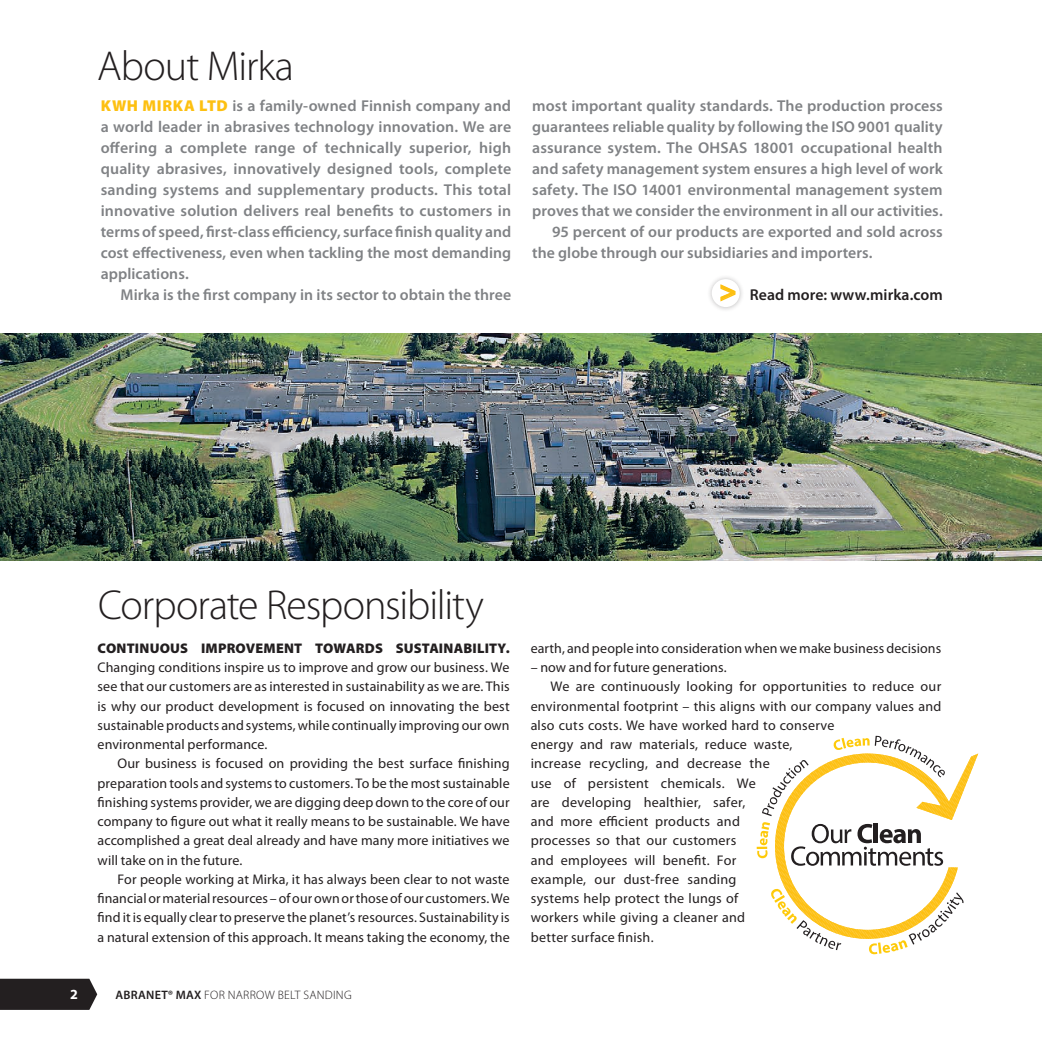
<style>
.page{position:relative;width:1042px;height:1042px;background:#fff}
.page>*{position:absolute;margin:0;border:0;box-sizing:border-box;transform-origin:0 0}
.t{font:300 42px "Myriad Pro";letter-spacing:-.02em;color:#231f20}
.t1{font:700 28.35px "Myriad Pro";color:#fdc011}
.Products{font:600 15.75px/21px "Myriad Pro";letter-spacing:.005em;color:#808285;text-align:justify}
.Products-2{font:600 15.75px "Myriad Pro";letter-spacing:.005em;color:#231f20}
.t-2{font:14px/19.2px "Myriad Pro";letter-spacing:.015em;color:#231f20;text-align:justify}
.t2{font:700 14px "Myriad Pro";color:#fff}
.t3{font:300 12.25px "Myriad Pro";letter-spacing:.02em;color:#231f20}
.s1{font-weight:900;color:#fdc011}
.s2{font-weight:900}
.s3{font-weight:600}
</style>
<div class="page">
<svg style="left:0;top:978px;width:98px;height:32px;background:#322f30"></svg>
<div style="left:706px;top:274px;width:39px;height:38px;background:#231f20;opacity:.3"></div>
<div style="left:712px;top:279px;width:28px;height:28px;background:#fff;border-radius:50%"></div>
<svg style="left:720px;top:283px;width:17px;height:19px"></svg>
<svg style="left:757px;top:736px;width:221px;height:218px"></svg>
<img style="left:0;top:334px;width:1042px;height:226px">
<p class="t" style="left:97px;top:43px;width:198px">About Mirka</p>
<p class="Products" style="left:101px;top:95px;width:412px"><span class="s1">KWH MIRKA LTD</span> is a family-owned Finnish company and a world leader in abrasives technology innovation. We are offering a complete range of technically superior, high quality abrasives, innovatively designed tools, complete sanding systems and supplementary products. This total innovative solution delivers real benefits to customers in terms of speed, first-class efficiency, surface finish quality and cost effectiveness, even when tackling the most demanding applications.</p>
<p class="Products" style="left:121px;top:284px;width:392px">Mirka is the first company in its sector to obtain the three</p>
<p class="Products" style="left:532px;top:95px;width:412px">most important quality standards. The production process guarantees reliable quality by following the ISO 9001 quality assurance system. The OHSAS 18001 occupational health and safety management system ensures a high level of work safety. The ISO 14001 environmental management system proves that we consider the environment in all our activities.</p>
<p class="Products" style="left:532px;top:221px;width:412px;text-indent:20px">95 percent of our products are exported and sold across the globe through our subsidiaries and importers.</p>
<p class="t1" style="left:719px;top:275px;width:18px">&gt;</p>
<p class="Products-2" style="left:750px;top:286px;width:194px">Read more: www.mirka.com</p>
<p class="t" style="left:98px;top:582px;width:387px">Corporate Responsibility</p>
<p class="t-2" style="left:98px;top:639px;width:414px"><span class="s2">CONTINUOUS IMPROVEMENT TOWARDS SUSTAINABILITY.<br></span>Changing conditions inspire us to improve and grow our business. We see that our customers are as interested in sustainability as we are. This is why our product development is focused on innovating the best sustainable products and systems, while continually improving our own environmental performance.</p>
<p class="t-2" style="left:98px;top:754px;width:414px;text-indent:20px">Our business is focused on providing the best surface finishing preparation tools and systems to customers. To be the most sustainable finishing systems provider, we are digging deep down to the core of our company to figure out what it really means to be sustainable. We have accomplished a great deal already and have many more initiatives we will take on in the future.</p>
<p class="t-2" style="left:98px;top:870px;width:414px;text-indent:20px">For people working at Mirka, it has always been clear to not waste financial or material resources – of our own or those of our customers. We find it is equally clear to preserve the planet’s resources. Sustainability is a natural extension of this approach. It means taking the economy, the</p>
<p class="t2" style="left:70px;top:987px;width:9px">2</p>
<p class="t3" style="left:115px;top:988px;width:238px"><span class="s3">ABRANET® MAX</span> FOR NARROW BELT SANDING</p>
<p class="t-2" style="left:531px;top:639px;width:412px">earth, and people into consideration when we make business decisions</p>
<p class="t-2" style="left:531px;top:658px;width:198px">– now and for future generations.</p>
<p class="t-2" style="left:531px;top:677px;width:412px;text-align:left;text-indent:20px">We are continuously looking for opportunities to reduce our environmental footprint – this aligns with our company values and also cuts costs. We have worked hard to conserve<br>energy and raw materials, reduce waste,<br>increase recycling, and decrease the<br>use of persistent chemicals. We<br>are developing healthier, safer,<br>and more efficient products and<br>processes so that our customers<br>and employees will benefit. For<br>example, our dust-free sanding<br>systems help protect the lungs of<br>workers while giving a cleaner and<br>better surface finish.</p>
</div>
